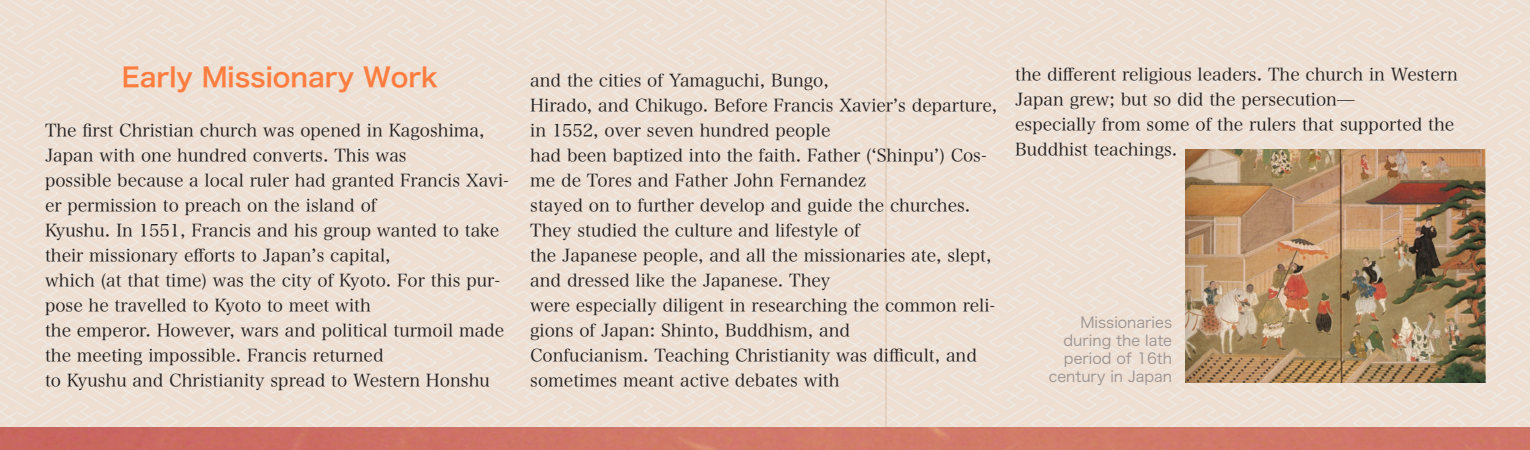
<style>
.page{position:relative;width:1530px;height:450px;background:#fff}
.page>*{position:absolute;margin:0;border:0;box-sizing:border-box;transform-origin:0 0}
.t1{font:26.25px "Hira Kaku Pro W6";color:#ff7d3f}
.t2{font:17.5px/25px "Hira Min Pro W3";color:#231f20}
.t3{font:15px/18px "Hira Kaku Pro W3";color:#999190;text-align:right}
</style>
<div class="page">
<img style="left:0;top:0;width:1530px;height:428px">
<img style="left:0;top:428px;width:1530px;height:22px">
<svg style="left:1529px;top:427px;width:1px;height:22px"></svg>
<img style="left:1186px;top:149px;width:299px;height:233px">
<p class="t1" style="left:122px;top:53px;width:318px">Early Missionary Work</p>
<p class="t2" style="left:45px;top:116px;width:441px">The first Christian church was opened in Kagoshima,<br>Japan with one hundred converts. This was</p>
<p class="t2" style="left:45px;top:166px;width:465px">possible because a local ruler had granted Francis Xavi&shy;er permission to preach on the island of</p>
<p class="t2" style="left:45px;top:216px;width:456px">Kyushu. In 1551, Francis and his group wanted to take their missionary efforts to Japan’s capital,</p>
<p class="t2" style="left:45px;top:266px;width:457px">which (at that time) was the city of Kyoto. For this pur&shy;pose he travelled to Kyoto to meet with</p>
<p class="t2" style="left:45px;top:316px;width:461px">the emperor. However, wars and political turmoil made the meeting impossible. Francis returned</p>
<p class="t2" style="left:45px;top:366px;width:446px">to Kyushu and Christianity spread to Western Honshu</p>
<p class="t2" style="left:530px;top:66px;width:300px">and the cities of Yamaguchi, Bungo,</p>
<p class="t2" style="left:530px;top:91px;width:469px">Hirado, and Chikugo. Before Francis Xavier’s departure, in 1552, over seven hundred people</p>
<p class="t2" style="left:530px;top:141px;width:458px">had been baptized into the faith. Father (‘Shinpu’) Cos&shy;me de Tores and Father John Fernandez</p>
<p class="t2" style="left:530px;top:191px;width:442px">stayed on to further develop and guide the churches.<br>They studied the culture and lifestyle of</p>
<p class="t2" style="left:530px;top:241px;width:463px">the Japanese people, and all the missionaries ate, slept, and dressed like the Japanese. They</p>
<p class="t2" style="left:530px;top:291px;width:467px">were especially diligent in researching the common reli&shy;gions of Japan: Shinto, Buddhism, and</p>
<p class="t2" style="left:530px;top:341px;width:448px">Confucianism. Teaching Christianity was difficult, and sometimes meant active debates with</p>
<p class="t2" style="left:1015px;top:61px;width:444px">the different religious leaders. The church in Western<br>Japan grew; but so did the persecution—</p>
<p class="t2" style="left:1015px;top:111px;width:441px">especially from some of the rulers that supported the<br>Buddhist teachings.</p>
<p class="t3" style="left:1049px;top:312px;width:125px">Missionaries during the late period of 16th century in Japan</p>
</div>
